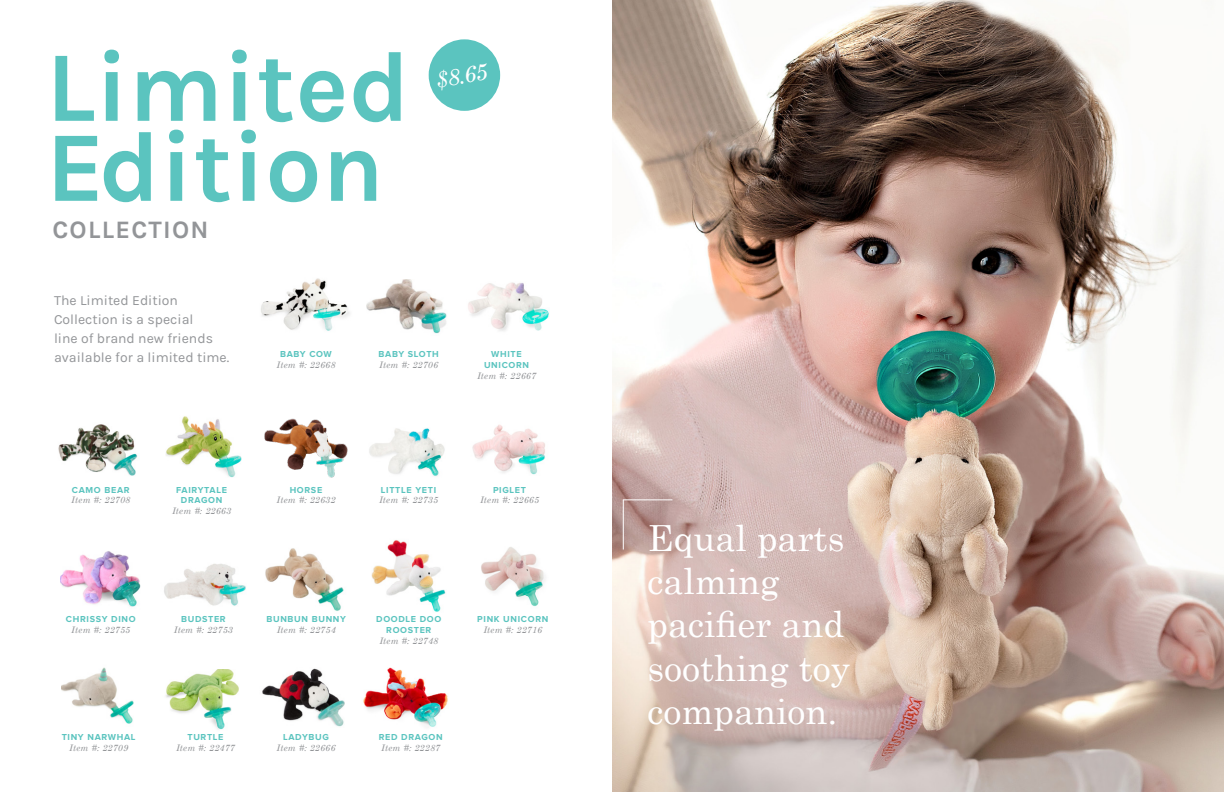
<style>
.page{position:relative;width:1224px;height:792px;background:#fff}
.page>*{position:absolute;margin:0;border:0;box-sizing:border-box;transform-origin:0 0}
.t1{font:700 100px/80px "Karla";color:#5bc4bf}
.t2{font:36px/43.2px "Century Schoolbook";color:#fff}
.t3{font:700 25.1px "Karla";letter-spacing:.05em;color:#939598}
.t4{font:italic 22.8px "Century Schoolbook";color:#fff}
.t5{font:14px/19px "Karla";color:#939598}
.t6{font:italic 9px "Century Schoolbook";letter-spacing:.02em;color:#939598}
.t7{font:700 9px/10.8px "Proxima Nova";letter-spacing:.075em;color:#5bc4bf;text-align:center}
</style>
<div class="page">
<img style="left:612px;top:0;width:612px;height:792px">
<div style="left:429px;top:39px;width:71px;height:72px;background:#5bc4bf;border-radius:50%"></div>
<img style="left:468px;top:282px;width:81px;height:49px">
<img style="left:166px;top:416px;width:76px;height:62px">
<img style="left:472px;top:424px;width:73px;height:51px">
<img style="left:261px;top:278px;width:89px;height:53px">
<img style="left:367px;top:280px;width:80px;height:54px">
<img style="left:58px;top:424px;width:79px;height:52px">
<img style="left:264px;top:418px;width:84px;height:60px">
<img style="left:369px;top:428px;width:76px;height:48px">
<img style="left:265px;top:548px;width:79px;height:63px">
<img style="left:372px;top:540px;width:74px;height:72px">
<img style="left:481px;top:547px;width:64px;height:60px">
<img style="left:61px;top:667px;width:73px;height:57px">
<img style="left:164px;top:564px;width:82px;height:42px">
<hr style="left:623px;top:500px;width:1px;height:50px;background:#fff">
<hr style="left:623px;top:499px;width:49px;height:1px;background:#fff">
<img style="left:262px;top:668px;width:82px;height:59px">
<img style="left:166px;top:669px;width:73px;height:61px">
<img style="left:60px;top:551px;width:81px;height:56px">
<img style="left:363px;top:667px;width:85px;height:60px">
<h1 class="t1" style="left:46px;top:48px;width:365px">Limited<br>Edition</h1>
<h3 class="t3" style="left:52px;top:215px;width:158px">COLLECTION</h3>
<h3 class="t4" style="left:433px;top:66px;width:54px;rotate:-10deg">$8.65</h3>
<h3 class="t5" style="left:54px;top:292px;width:177px">The Limited Edition<br>Collection is a special<br>line of brand new friends available for a limited time.</h3>
<p class="t7" style="left:280px;top:349px;width:53px">BABY COW</p>
<p class="t6" style="left:277px;top:359px;width:60px">Item #: 22668</p>
<p class="t7" style="left:379px;top:349px;width:62px">BABY SLOTH</p>
<p class="t6" style="left:379px;top:359px;width:60px">Item #: 22706</p>
<p class="t7" style="left:484px;top:349px;width:47px">WHITE<br>UNICORN</p>
<p class="t6" style="left:477px;top:370px;width:60px">Item #: 22667</p>
<p class="t7" style="left:72px;top:485px;width:59px">CAMO BEAR</p>
<p class="t6" style="left:71px;top:495px;width:60px">Item #: 22708</p>
<p class="t7" style="left:176px;top:485px;width:52px">FAIRYTALE<br>DRAGON</p>
<p class="t6" style="left:172px;top:505px;width:60px">Item #: 22663</p>
<p class="t7" style="left:290px;top:485px;width:34px">HORSE</p>
<p class="t6" style="left:277px;top:495px;width:60px">Item #: 22632</p>
<p class="t7" style="left:381px;top:485px;width:57px">LITTLE YETI</p>
<p class="t6" style="left:379px;top:495px;width:60px">Item #: 22735</p>
<p class="t7" style="left:493px;top:485px;width:35px">PIGLET</p>
<p class="t6" style="left:480px;top:495px;width:60px">Item #: 22665</p>
<p class="t7" style="left:66px;top:614px;width:71px">CHRISSY DINO</p>
<p class="t6" style="left:71px;top:624px;width:60px">Item #: 22755</p>
<p class="t7" style="left:62px;top:732px;width:75px">TINY NARWHAL</p>
<p class="t6" style="left:69px;top:743px;width:60px">Item #: 22709</p>
<p class="t7" style="left:181px;top:614px;width:46px">BUDSTER</p>
<p class="t6" style="left:174px;top:624px;width:60px">Item #: 22753</p>
<p class="t7" style="left:266px;top:614px;width:81px">BUNBUN BUNNY</p>
<p class="t6" style="left:277px;top:624px;width:60px">Item #: 22754</p>
<p class="t7" style="left:376px;top:614px;width:67px">DOODLE DOO<br>ROOSTER</p>
<p class="t6" style="left:379px;top:635px;width:60px">Item #: 22748</p>
<p class="t7" style="left:477px;top:614px;width:73px">PINK UNICORN</p>
<p class="t6" style="left:483px;top:624px;width:60px">Item #: 22716</p>
<p class="t7" style="left:187px;top:732px;width:38px">TURTLE</p>
<p class="t6" style="left:176px;top:742px;width:60px">Item #: 22477</p>
<p class="t7" style="left:283px;top:732px;width:47px">LADYBUG</p>
<p class="t6" style="left:277px;top:742px;width:60px">Item #: 22666</p>
<p class="t7" style="left:379px;top:732px;width:65px">RED DRAGON</p>
<p class="t6" style="left:381px;top:742px;width:60px">Item #: 22287</p>
<h2 class="t2" style="left:648px;top:516px;width:204px">Equal parts calming pacifier and soothing toy companion.</h2>
</div>
